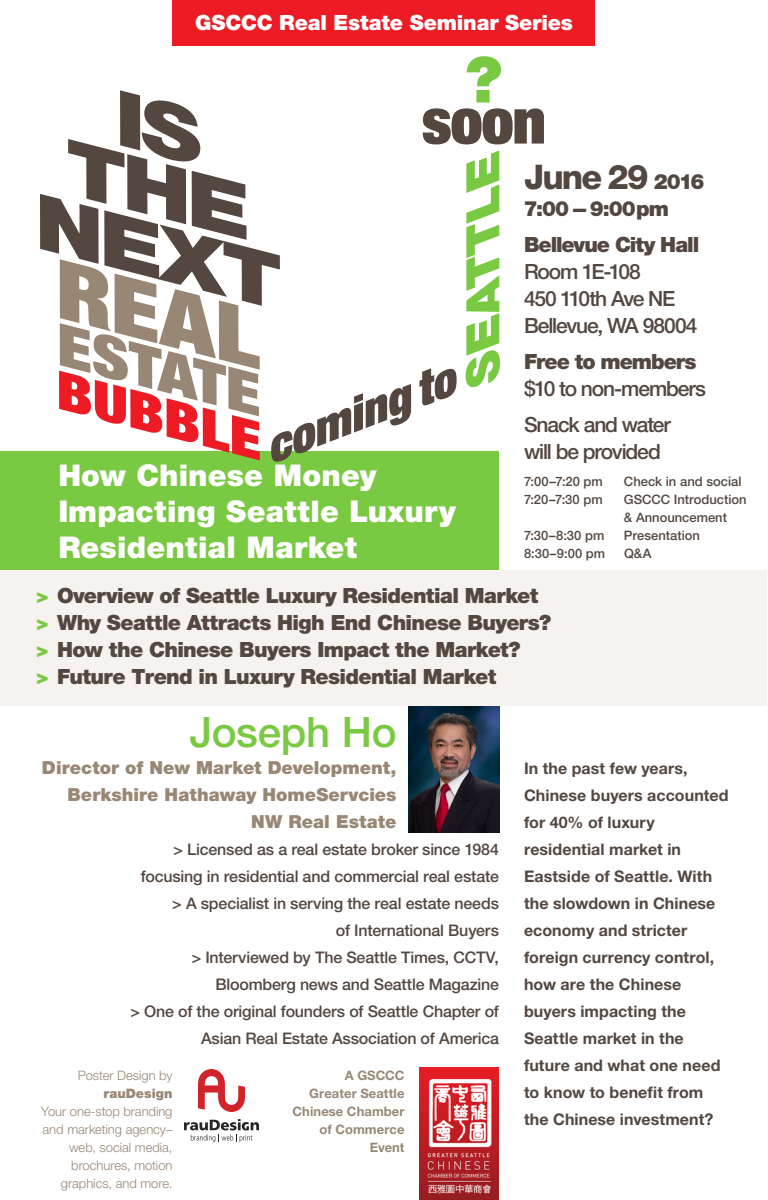
<style>
.page{position:relative;width:768px;height:1200px;background:#fff}
.page>*{position:absolute;margin:0;border:0;box-sizing:border-box;transform-origin:0 0}
.t1{font:500 42px "Helvetica Neue LT Std";letter-spacing:-.01em;color:#7ac942}
.t2{font:800 34px "Helvetica Neue LT Std";letter-spacing:-.055em;color:#544740}
.t3{font:900 30px/36px "Helvetica Neue LT Std";letter-spacing:.005em;color:#fff}
.t4{font:900 21px/27px "Helvetica Neue LT Std";letter-spacing:-.03em;color:#544740}
.t5{font:500 21px/27px "Helvetica Neue LT Std";letter-spacing:-.055em;color:#544740}
.t6{font:900 21px/36px "Helvetica Neue LT Std";letter-spacing:-.05em;color:#544740}
.t7{font:900 21px "Helvetica Neue LT Std";letter-spacing:-.005em;color:#fff}
.t8{font:900 18px/27px "Helvetica Neue LT Std";color:#998775;text-align:right}
.t9{font:500 16px/27px "Helvetica Neue LT Std";letter-spacing:-.01em;color:#544740;text-align:right}
.t10{font:700 16px/27px "Helvetica Neue LT Std";letter-spacing:.005em;color:#544740}
.t11{font:500 13px/18px "Helvetica Neue LT Std";color:#544740}
.t12{font:300 13px/18px "Helvetica Neue LT Std";letter-spacing:-.005em;color:#998775;text-align:right}
.t13{font:700 13px/18px "Helvetica Neue LT Std";letter-spacing:.005em;color:#998775;text-align:right}
.t14{font:900 13px "Helvetica Neue LT Std";letter-spacing:.005em;color:#998775}
.s1{font-weight:900;font-size:21px}
.s2{color:#7ac942}
</style>
<div class="page">
<div style="left:0;top:452px;width:499px;height:118px;background:#7ac942"></div>
<div style="left:0;top:570px;width:768px;height:136px;background:#f6f2f0"></div>
<svg style="left:40px;top:90px;width:371px;height:372px"></svg>
<svg style="left:419px;top:368px;width:38px;height:38px"></svg>
<svg style="left:466px;top:150px;width:34px;height:238px"></svg>
<svg style="left:423px;top:56px;width:121px;height:88px"></svg>
<div style="left:173px;top:0;width:422px;height:46px;background:#ed1c24"></div>
<img style="left:419px;top:1067px;width:80px;height:133px">
<svg style="left:198px;top:1069px;width:47px;height:43px"></svg>
<svg style="left:184px;top:1119px;width:75px;height:23px"></svg>
<img style="left:409px;top:706px;width:90px;height:126px">
<h3 class="t7" style="left:195px;top:10px;width:379px">GSCCC Real Estate Seminar Series</h3>
<h3 class="t3" style="left:58px;top:457px;width:399px">How Chinese Money<br>Impacting Seattle Luxury<br>Residential Market</h3>
<h2 class="t2" style="left:524px;top:157px;width:182px">June 29 <span class="s1">2016</span></h2>
<h3 class="t6" style="left:524px;top:190px;width:177px">7:00 – 9:00pm<br>Bellevue City Hall</h3>
<h3 class="t5" style="left:524px;top:258px;width:175px">Room 1E-108<br>450 110th Ave NE<br>Bellevue, WA 98004</h3>
<h3 class="t6" style="left:524px;top:343px;width:174px">Free to members</h3>
<h3 class="t5" style="left:524px;top:370px;width:184px;line-height:36px">$10 to non-members<br>Snack and water</h3>
<h3 class="t5" style="left:524px;top:438px;width:138px">will be provided</h3>
<p class="t11" style="left:524px;top:472px;width:80px">7:00–7:20 pm</p>
<p class="t11" style="left:624px;top:472px;width:119px">Check in and social</p>
<p class="t11" style="left:524px;top:490px;width:80px">7:20–7:30 pm</p>
<p class="t11" style="left:624px;top:490px;width:124px">GSCCC Introduction &amp; Announcement</p>
<p class="t11" style="left:524px;top:526px;width:82px">7:30–8:30 pm</p>
<p class="t11" style="left:624px;top:526px;width:77px">Presentation</p>
<p class="t11" style="left:524px;top:544px;width:83px">8:30–9:00 pm</p>
<p class="t11" style="left:624px;top:544px;width:29px">Q&amp;A</p>
<h3 class="t4" style="left:36px;top:582px;width:517px"><span class="s2">&gt;</span> Overview of Seattle Luxury Residential Market <span class="s2">&gt;</span> Why Seattle Attracts High End Chinese Buyers? <span class="s2">&gt;</span> How the Chinese Buyers Impact the Market?<br><span class="s2">&gt;</span> Future Trend in Luxury Residential Market</h3>
<h1 class="t1" style="left:190px;top:707px;width:208px">Joseph Ho</h1>
<p class="t8" style="left:42px;top:754px;width:356px">Director of New Market Development,<br>Berkshire Hathaway HomeServcies<br>NW Real Estate</p>
<p class="t9" style="left:130px;top:836px;width:370px">&gt; Licensed as a real estate broker since 1984 focusing in residential and commercial real estate &gt; A specialist in serving the real estate needs<br>of International Buyers<br>&gt; Interviewed by The Seattle Times, CCTV, Bloomberg news and Seattle Magazine<br>&gt; One of the original founders of Seattle Chapter of Asian Real Estate Association of America</p>
<p class="t12" style="left:78px;top:1066px;width:96px">Poster Design by</p>
<p class="t14" style="left:103px;top:1086px;width:71px">rauDesign</p>
<p class="t12" style="left:41px;top:1102px;width:133px">Your one-stop branding and marketing agency– web, social media, brochures, motion graphics, and more.</p>
<p class="t13" style="left:293px;top:1066px;width:113px">A GSCCC<br>Greater Seattle<br>Chinese Chamber of Commerce<br>Event</p>
<p class="t10" style="left:524px;top:754px;width:206px">In the past few years,<br>Chinese buyers accounted for 40% of luxury residential market in<br>Eastside of Seattle. With the slowdown in Chinese economy and stricter foreign currency control, how are the Chinese buyers impacting the<br>Seattle market in the future and what one need to know to benefit from the Chinese investment?</p>
</div>
